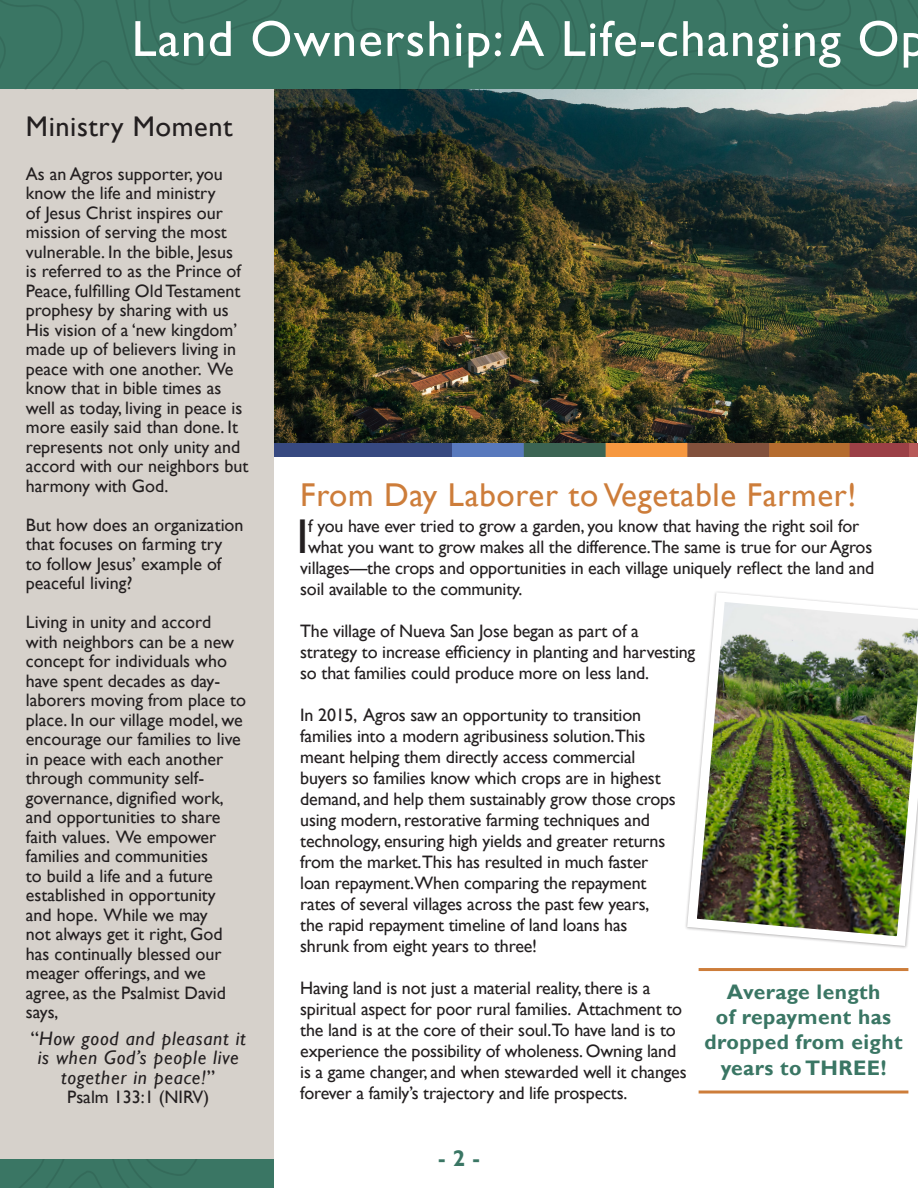
<style>
.page{position:relative;width:918px;height:1188px;background:#fff}
.page>*{position:absolute;margin:0;border:0;box-sizing:border-box;transform-origin:0 0}
.t1{font:51px "Gill Sans";letter-spacing:.025em;color:#fff}
.Article_Paragraph{font:48.75px "Gill Sans";color:#231f20}
.Article_Header{font:33px "Gill Sans";letter-spacing:.02em;color:#cd7d3a}
.Fancy_Header{font:28.5px "Gill Sans";letter-spacing:.02em;color:#231f20}
.Article_Header-2{font:700 22.5px "Gill Sans";color:#3a7664}
.Article_Header-3{font:700 21px/25.2px "Gill Sans";letter-spacing:.02em;color:#3a7664;text-align:center}
.t2{font:italic 19.5px/19.5px "Gill Sans";letter-spacing:.04em;color:#231f20;text-align:center}
.Article_Paragraph-2{font:18px/19.5px "Gill Sans";letter-spacing:-.01em;color:#231f20}
.s1{font-style:normal}
</style>
<div class="page">
<img style="left:274px;top:90px;width:643px;height:353px">
<div style="left:0;top:0;width:274px;height:1188px;background:#d6d1cb"></div>
<div style="left:0;top:0;width:918px;height:90px;background:#3a7664"></div>
<div style="left:0;top:1160px;width:274px;height:28px;background:#3a7664"></div>
<hr style="left:699px;top:968px;width:209px;height:3px;background:#cd7d3a">
<hr style="left:699px;top:1091px;width:209px;height:3px;background:#cd7d3a">
<img style="left:685px;top:591px;width:233px;height:357px">
<div style="left:274px;top:443px;width:278px;height:14px;background:#374981"></div>
<div style="left:827px;top:443px;width:91px;height:14px;background:#b75958"></div>
<img style="left:452px;top:443px;width:457px;height:14px">
<hr style="left:917px;top:0;width:1px;height:88px;background:#3a7664">
<p class="t1" style="left:132px;top:9px;width:796px">Land Ownership: A Life-changing Op</p>
<p class="Fancy_Header" style="left:26px;top:110px;width:208px">Ministry Moment</p>
<p class="Article_Paragraph-2" style="left:26px;top:164px;width:224px">As an Agros supporter, you know the life and ministry<br>of Jesus Christ inspires our mission of serving the most vulnerable. In the bible, Jesus<br>is referred to as the Prince of<br>Peace, fulfilling Old Testament prophesy by sharing with us<br>His vision of a ‘new kingdom’ made up of believers living in peace with one another. We know that in bible times as well as today, living in peace is more easily said than done. It represents not only unity and accord with our neighbors but harmony with God.</p>
<p class="Article_Paragraph-2" style="left:26px;top:515px;width:219px">But how does an organization that focuses on farming try<br>to follow Jesus’ example of peaceful living?</p>
<p class="Article_Paragraph-2" style="left:26px;top:613px;width:222px">Living in unity and accord with neighbors can be a new concept for individuals who have spent decades as day&shy;laborers moving from place to place. In our village model, we encourage our families to live in peace with each another through community self&shy;governance, dignified work, and opportunities to share faith values. We empower families and communities<br>to build a life and a future established in opportunity and hope. While we may<br>not always get it right, God has continually blessed our meager offerings, and we agree, as the Psalmist David says,</p>
<p class="t2" style="left:31px;top:1029px;width:216px"><span class="s1">“</span>How good and pleasant it is when God’s people live together in peace!<span class="s1">”</span></p>
<p class="Article_Paragraph-2" style="left:67px;top:1088px;width:144px">Psalm 133:1 (NIRV)</p>
<p class="Article_Header" style="left:300px;top:475px;width:558px">From Day Laborer to Vegetable Farmer!</p>
<p class="Article_Paragraph" style="left:297px;top:508px;width:14px">I</p>
<p class="Article_Paragraph-2" style="left:308px;top:516px;width:553px">f you have ever tried to grow a garden, you know that having the right soil for</p>
<p class="Article_Paragraph-2" style="left:308px;top:537px;width:566px">what you want to grow makes all the difference.The same is true for our Agros</p>
<p class="Article_Paragraph-2" style="left:300px;top:558px;width:576px">villages—the crops and opportunities in each village uniquely reflect the land and</p>
<p class="Article_Paragraph-2" style="left:300px;top:579px;width:224px">soil available to the community.</p>
<p class="Article_Paragraph-2" style="left:300px;top:621px;width:397px;line-height:21px">The village of Nueva San Jose began as part of a strategy to increase efficiency in planting and harvesting so that families could produce more on less land.</p>
<p class="Article_Paragraph-2" style="left:300px;top:705px;width:377px;line-height:21px">In 2015, Agros saw an opportunity to transition families into a modern agribusiness solution.This meant helping them directly access commercial buyers so families know which crops are in highest demand, and help them sustainably grow those crops using modern, restorative farming techniques and technology, ensuring high yields and greater returns from the market.This has resulted in much faster loan repayment.When comparing the repayment rates of several villages across the past few years, the rapid repayment timeline of land loans has shrunk from eight years to three!</p>
<p class="Article_Paragraph-2" style="left:300px;top:978px;width:388px;line-height:21px">Having land is not just a material reality, there is a spiritual aspect for poor rural families. Attachment to the land is at the core of their soul.To have land is to experience the possibility of wholeness. Owning land is a game changer, and when stewarded well it changes forever a family’s trajectory and life prospects.</p>
<p class="Article_Header-3" style="left:705px;top:980px;width:200px">Average length<br>of repayment has dropped from eight years to THREE!</p>
<p class="Article_Header-2" style="left:438px;top:1145px;width:43px">- 2 -</p>
</div>
